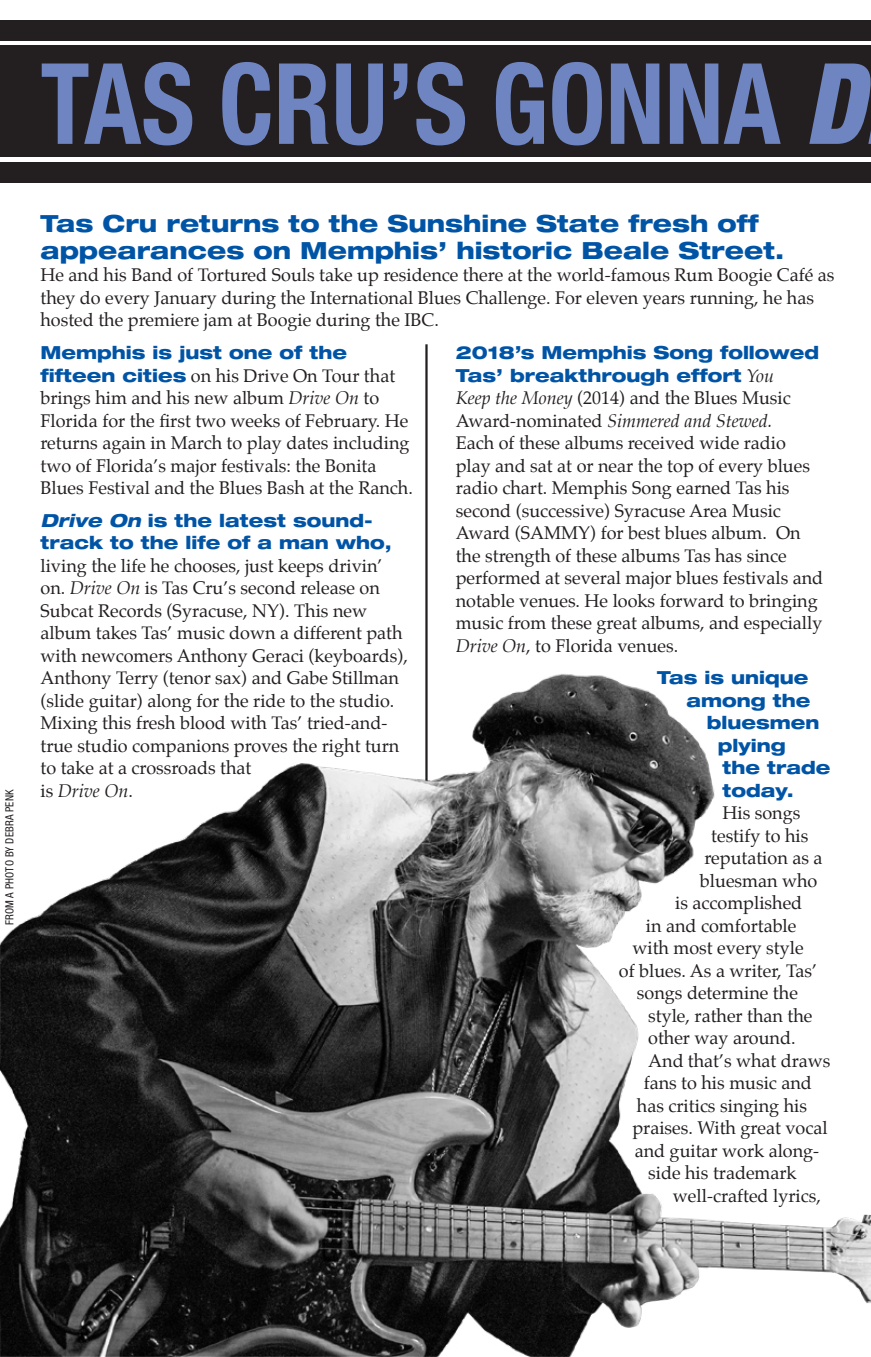
<style>
.page{position:relative;width:871px;height:1357px;background:#fff}
.page>*{position:absolute;margin:0;border:0;box-sizing:border-box;transform-origin:0 0}
.t1{font:700 condensed 112.5px "Helvetica Neue";color:#6f85c2;scale:.91 1}
.t2{font:800 expanded 23.62px/27px "Helvetica Neue";color:#0054a6}
.t3{font:18px/22.5px "Palatino";color:#231f20}
.t4{font:800 expanded 18px/22.5px "Helvetica Neue";color:#0054a6}
.t5{font:condensed 11.25px "Helvetica Neue";letter-spacing:.01em;color:#231f20}
.s1{font-weight:900;font-style:italic}
.s2{font-family:"Helvetica Neue";font-weight:800;font-stretch:expanded;color:#0054a6}
.s3{font-style:italic}
.s4{font-family:"Palatino";font-weight:400;font-style:italic;font-stretch:normal;color:#231f20}
</style>
<div class="page">
<div style="left:0;top:46px;width:871px;height:111px;background:#231f20"></div>
<div style="left:0;top:20px;width:871px;height:20px;background:#231f20"></div>
<div style="left:0;top:162px;width:871px;height:20px;background:#231f20"></div>
<hr style="left:425px;top:344px;width:3px;height:446px;background:#231f20">
<img style="left:0;top:666px;width:871px;height:691px">
<h1 class="t1" style="left:40px;top:36px;width:906px">TAS CRU’S GONNA <span class="s1">D</span></h1>
<p class="t5" style="left:3px;top:925px;width:137px;rotate:-90deg">FROM A PHOTO BY DEBRA PENK</p>
<h2 class="t2" style="left:40px;top:209px;width:745px">Tas Cru returns to the Sunshine State fresh off appearances on Memphis’ historic Beale Street.</h2>
<p class="t3" style="left:40px;top:264px;width:795px">He and his Band of Tortured Souls take up residence there at the world-famous Rum Boogie Café as they do every January during the International Blues Challenge. For eleven years running, he has hosted the premiere jam at Boogie during the IBC.</p>
<p class="t4" style="left:40px;top:341px;width:308px">Memphis is just one of the</p>
<p class="t3" style="left:40px;top:364px;width:374px"><span class="s2">fifteen cities</span> on his Drive On Tour that brings him and his new album <span class="s3">Drive On</span> to Florida for the first two weeks of February. He returns again in March to play dates including two of Florida’s major festivals: the Bonita Blues Festival and the Blues Bash at the Ranch.</p>
<p class="t4" style="left:40px;top:508px;width:353px"><span class="s3">Drive On</span> is the latest sound&shy;track to the life of a man who,</p>
<p class="t3" style="left:40px;top:554px;width:369px">living the life he chooses, just keeps drivin’ on. <span class="s3">Drive On</span> is Tas Cru’s second release on Subcat Records (Syracuse, NY). This new album takes Tas’ music down a different path with newcomers Anthony Geraci (keyboards), Anthony Terry (tenor sax) and Gabe Stillman (slide guitar) along for the ride to the studio.<br>Mixing this fresh blood with Tas’ tried-and&shy;true studio companions proves the right turn to take at a crossroads that<br>is <span class="s3">Drive On</span>.</p>
<p class="t4" style="left:456px;top:341px;width:365px">2018’s Memphis Song followed<br>Tas’ breakthrough effort <span class="s4">You</span></p>
<p class="t3" style="left:456px;top:387px;width:369px"><span class="s3">Keep the Money</span> (2014) and the Blues Music Award-nominated <span class="s3">Simmered and Stewed.<br></span>Each of these albums received wide radio play and sat at or near the top of every blues radio chart. Memphis Song earned Tas his second (successive) Syracuse Area Music Award (SAMMY) for best blues album. On the strength of these albums Tas has since performed at several major blues festivals and notable venues. He looks forward to bringing music from these great albums, and especially <span class="s3">Drive On</span>, to Florida venues.</p>
<p class="t4" style="left:657px;top:666px;width:153px">Tas is unique</p>
<p class="t4" style="left:686px;top:688px;width:125px">among the</p>
<p class="t4" style="left:706px;top:711px;width:114px">bluesmen</p>
<p class="t4" style="left:718px;top:733px;width:69px">plying</p>
<p class="t4" style="left:722px;top:756px;width:109px">the trade</p>
<p class="t4" style="left:722px;top:778px;width:73px">today.</p>
<p class="t3" style="left:722px;top:802px;width:79px">His songs</p>
<p class="t3" style="left:711px;top:824px;width:99px">testify to his</p>
<p class="t3" style="left:704px;top:847px;width:119px">reputation as a</p>
<p class="t3" style="left:700px;top:869px;width:119px">bluesman who</p>
<p class="t3" style="left:675px;top:892px;width:129px">is accomplished</p>
<p class="t3" style="left:646px;top:914px;width:152px">in and comfortable</p>
<p class="t3" style="left:632px;top:937px;width:173px">with most every style</p>
<p class="t3" style="left:619px;top:959px;width:200px">of blues. As a writer, Tas’</p>
<p class="t3" style="left:637px;top:982px;width:162px">songs determine the</p>
<p class="t3" style="left:648px;top:1004px;width:166px">style, rather than the</p>
<p class="t3" style="left:648px;top:1027px;width:149px">other way around.</p>
<p class="t3" style="left:648px;top:1049px;width:184px">And that’s what draws</p>
<p class="t3" style="left:644px;top:1072px;width:170px">fans to his music and</p>
<p class="t3" style="left:637px;top:1094px;width:172px">has critics singing his</p>
<p class="t3" style="left:632px;top:1117px;width:197px">praises. With great vocal</p>
<p class="t3" style="left:634px;top:1139px;width:186px">and guitar work along-</p>
<p class="t3" style="left:648px;top:1162px;width:150px">side his trademark</p>
<p class="t3" style="left:673px;top:1184px;width:149px">well-crafted lyrics,</p>
</div>
